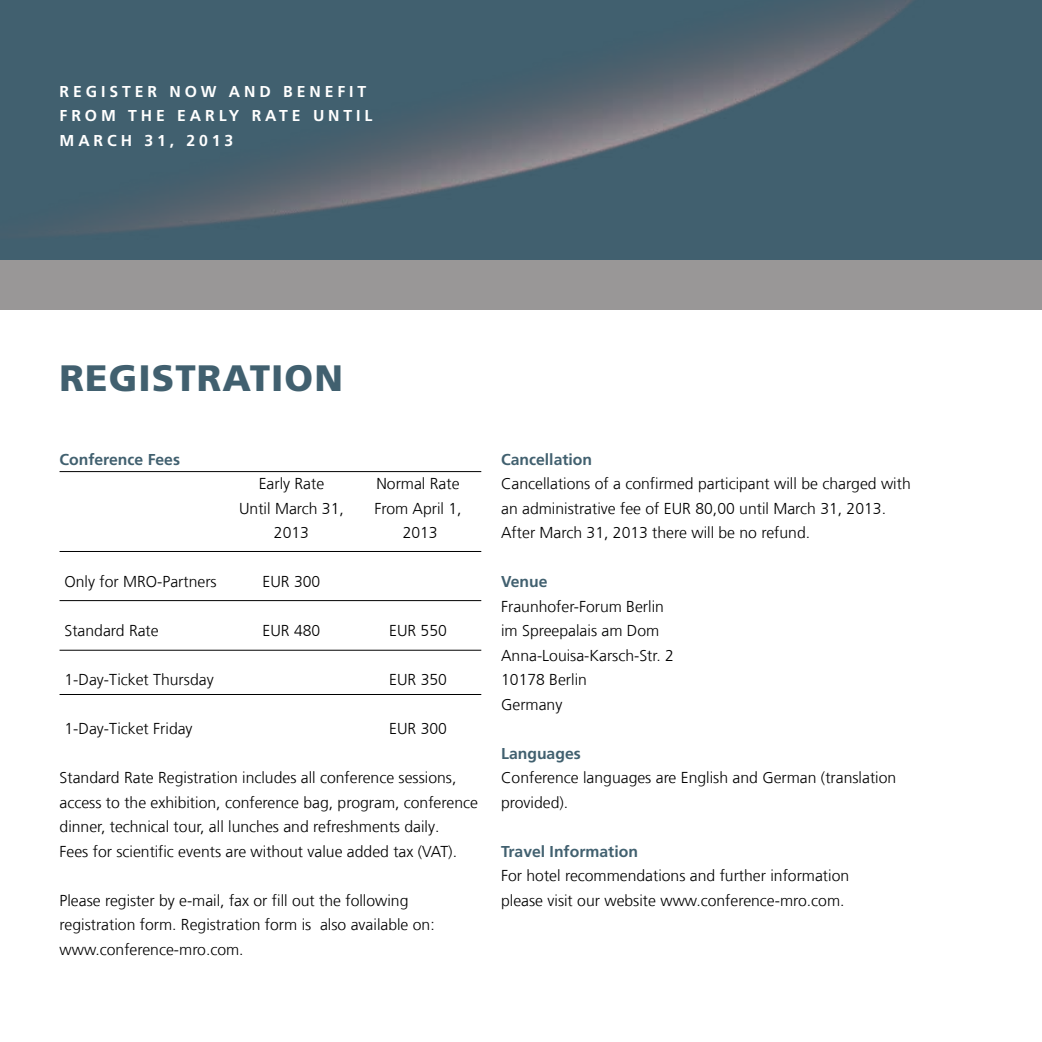
<style>
.page{position:relative;width:1042px;height:1042px;background:#fff}
.page>*{position:absolute;margin:0;border:0;box-sizing:border-box;transform-origin:0 0}
.t1{font:900 36.75px "Frutiger LT Com";letter-spacing:.03em;color:#41606f}
.t2{font:300 15.75px/24.5px "Frutiger LT Com";color:#000}
.t3{font:700 15.75px "Frutiger LT Com";color:#41606f}
.t4{font:700 15.75px "Frutiger LT Com";letter-spacing:.25em;color:#fff}
.s1{font-style:inherit}
</style>
<div class="page">
<div style="left:0;top:0;width:1042px;height:260px;background:#41606f"></div>
<img style="left:48px;top:0;width:865px;height:234px">
<hr style="left:60px;top:551px;width:421px;height:1px;background:#000">
<hr style="left:60px;top:600px;width:421px;height:1px;background:#000">
<hr style="left:60px;top:650px;width:421px;height:1px;background:#000">
<hr style="left:60px;top:694px;width:421px;height:1px;background:#000">
<hr style="left:60px;top:471px;width:421px;height:1px;background:#000">
<div style="left:0;top:260px;width:1042px;height:49px;background:#999797"></div>
<p class="t4" style="left:60px;top:82px;width:27px">R egister</p>
<p class="t4" style="left:169px;top:82px;width:75px">no w and</p>
<p class="t4" style="left:283px;top:82px;width:13px">benefit</p>
<p class="t4" style="left:60px;top:107px;width:15px">from</p>
<p class="t4" style="left:128px;top:107px;width:13px">the</p>
<p class="t4" style="left:177px;top:107px;width:26px">Earl</p>
<p class="t4" style="left:229px;top:107px;width:49px">y Rate</p>
<p class="t4" style="left:313px;top:107px;width:28px">u ntil</p>
<p class="t4" style="left:60px;top:131px;width:33px">M arch</p>
<p class="t4" style="left:144px;top:131px;width:90px">31, 2013</p>
<h1 class="t1" style="left:60px;top:356px;width:285px"><span class="s1">R</span>EGISTRATION</h1>
<p class="t3" style="left:60px;top:450px;width:122px">Conference Fees</p>
<p class="t2" style="left:239px;top:471px;width:106px;text-align:center">Early Rate<br>Until March 31,<br>2013</p>
<p class="t2" style="left:374px;top:471px;width:89px;text-align:center">Normal Rate<br>From April 1,<br>2013</p>
<p class="t2" style="left:64px;top:569px;width:154px">Only for M RO-Partners</p>
<p class="t2" style="left:263px;top:569px;width:59px">EU R 300</p>
<p class="t2" style="left:64px;top:618px;width:96px">Standard Rate</p>
<p class="t2" style="left:263px;top:618px;width:59px">EU R 480</p>
<p class="t2" style="left:389px;top:618px;width:59px">EUR 550</p>
<p class="t2" style="left:64px;top:667px;width:151px">1-Day-Ticket Thursday</p>
<p class="t2" style="left:389px;top:667px;width:59px">EUR 350</p>
<p class="t2" style="left:65px;top:716px;width:130px">1-Day-Ticket Friday</p>
<p class="t2" style="left:389px;top:716px;width:59px">EU R 300</p>
<p class="t2" style="left:60px;top:765px;width:420px">Standard Rate Registration includes all conference sessions, access to the exhibition, conference bag, program, conference dinner, technical tour, all lunches and refreshments daily.<br>Fees for scientific events are without value added tax (VAT).</p>
<p class="t2" style="left:60px;top:888px;width:377px">Please register by e-mail, fax or fill out the following registration form. Registration form is also available on: www.conference-mro.com.</p>
<p class="t3" style="left:501px;top:450px;width:93px">Cancellation</p>
<p class="t2" style="left:501px;top:471px;width:411px">Cancellations of a confirmed participant will be charged with an administrative fee of EU R 80,00 until March 31, 2013.<br>After March 31, 2013 there will be no refund.</p>
<p class="t3" style="left:501px;top:572px;width:48px">Venue</p>
<p class="t2" style="left:501px;top:594px;width:174px">Fraunhofer-Forum Berlin im Spreepalais am Dom<br>Anna-Louisa-Karsch-Str. 2<br>10178 Berlin<br>Germany</p>
<p class="t3" style="left:501px;top:744px;width:81px">Languages</p>
<p class="t2" style="left:501px;top:765px;width:397px">Conference languages are English and German (translation provided).</p>
<p class="t3" style="left:501px;top:842px;width:138px">Travel Information</p>
<p class="t2" style="left:501px;top:863px;width:349px">For hotel recommendations and further information please visit our website www.conference-mro.com.</p>
</div>
